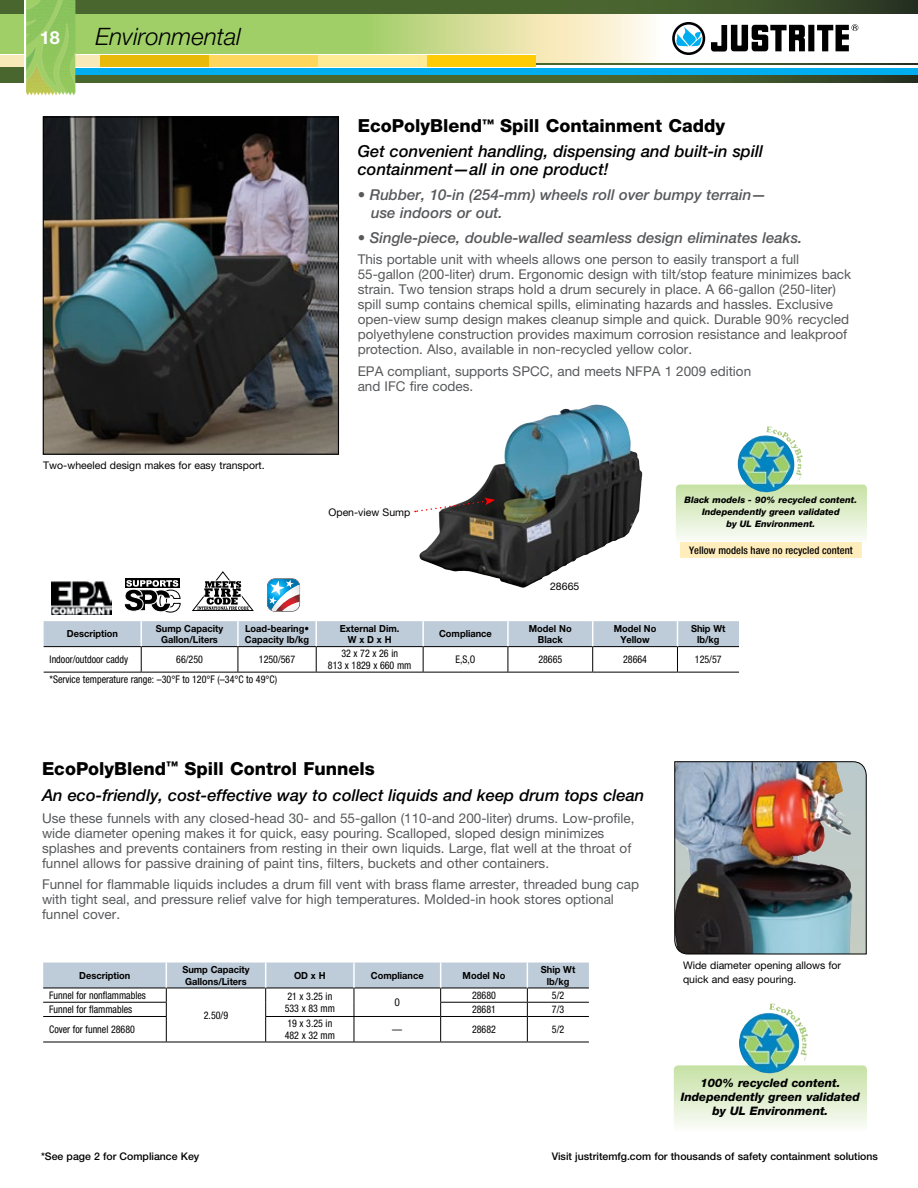
<style>
.page{position:relative;width:918px;height:1188px;background:#fff}
.page>*{position:absolute;margin:0;border:0;box-sizing:border-box;transform-origin:0 0}
.t1{font:italic 300 24px "Helvetica Neue LT Std";color:#000}
.t2{font:800 18px "Helvetica Neue LT Std";color:#000}
.t3{font:700 18px "Helvetica Neue LT Std";color:#fff}
.t4{font:italic 500 16.5px/18px "Helvetica Neue LT Std";color:#000}
.t5{font:italic 500 15px/18px "Helvetica Neue LT Std";color:#58595b}
.t6{font:13.5px/15px "Helvetica Neue LT Std";color:#58595b}
.t7{font:italic 800 11.7px/14.1px "Helvetica Neue LT Std";color:#000;text-align:center}
.t8{font:condensed 10.5px/11.2px "Helvetica Neue LT Std";color:#000;scale:.95 1}
.t9{font:10.5px/13.5px "Helvetica Neue LT Std";color:#000}
.t10{font:500 10.5px "Helvetica Neue LT Std";color:#000}
.t11{font:500 condensed 10.5px "Helvetica Neue LT Std";color:#000}
.t12{font:700 9.75px/11.7px "Helvetica Neue LT Std";color:#000;text-align:center;scale:.95 1}
.t13{font:italic 800 9px/12px "Helvetica Neue LT Std";color:#000;text-align:center}
</style>
<div class="page">
<svg style="left:356px;top:0;width:562px;height:83px;background:#446139"></svg>
<svg style="left:356px;top:14px;width:561px;height:49px"></svg>
<div style="left:35px;top:67px;width:883px;height:7px;background:#00aeef"></div>
<hr style="left:35px;top:66px;width:883px;height:2px;background:#fff">
<hr style="left:0;top:54px;width:535px;height:2px;background:#fff">
<svg style="left:672px;top:22px;width:186px;height:33px"></svg>
<div style="left:423px;top:55px;width:112px;height:12px;background:#ffcb05"></div>
<div style="left:314px;top:55px;width:113px;height:12px;background:#ffeb95"></div>
<img style="left:0;top:0;width:356px;height:128px">
<hr style="left:917px;top:14px;width:1px;height:49px;background:#fff">
<svg style="left:267px;top:578px;width:33px;height:34px"></svg>
<img style="left:52px;top:581px;width:59px;height:33px">
<div style="left:125px;top:579px;width:54px;height:9px;background:#000"></div>
<svg style="left:124px;top:580px;width:56px;height:32px"></svg>
<svg style="left:192px;top:571px;width:61px;height:40px"></svg>
<hr style="left:44px;top:672px;width:97px;height:1px;background:#000">
<hr style="left:141px;top:672px;width:97px;height:1px;background:#000">
<hr style="left:238px;top:672px;width:78px;height:1px;background:#000">
<hr style="left:316px;top:672px;width:107px;height:1px;background:#000">
<hr style="left:423px;top:672px;width:85px;height:1px;background:#000">
<hr style="left:508px;top:672px;width:85px;height:1px;background:#000">
<hr style="left:593px;top:672px;width:84px;height:1px;background:#000">
<hr style="left:677px;top:672px;width:62px;height:1px;background:#000">
<svg style="left:44px;top:621px;width:695px;height:51px"></svg>
<hr style="left:43px;top:1042px;width:123px;height:1px;background:#000">
<hr style="left:166px;top:1042px;width:100px;height:1px;background:#000">
<hr style="left:266px;top:1042px;width:88px;height:1px;background:#000">
<hr style="left:354px;top:1042px;width:87px;height:1px;background:#000">
<hr style="left:441px;top:1042px;width:86px;height:1px;background:#000">
<hr style="left:527px;top:1042px;width:62px;height:1px;background:#000">
<svg style="left:43px;top:963px;width:546px;height:79px"></svg>
<img style="left:419px;top:405px;width:223px;height:183px">
<svg style="left:415px;top:498px;width:80px;height:15px"></svg>
<img style="left:45px;top:118px;width:292px;height:335px">
<div style="left:43px;top:116px;width:296px;height:339px;border:1px solid #000"></div>
<img style="left:674px;top:761px;width:193px;height:194px">
<svg style="left:674px;top:1065px;width:193px;height:61px;background:#daebcb"></svg>
<img style="left:740px;top:1003px;width:53px;height:33px">
<svg style="left:676px;top:485px;width:191px;height:58px;background:#ddecce"></svg>
<img style="left:738px;top:426px;width:50px;height:36px">
<div style="left:680px;top:543px;width:182px;height:15px;background:#ffedbb"></div>
<h2 class="t3" style="left:40px;top:26px;width:22px">18</h2>
<h1 class="t1" style="left:96px;top:22px;width:147px">Environmental</h1>
<p class="t9" style="left:43px;top:458px;width:223px">Two-wheeled design makes for easy transport.</p>
<h2 class="t2" style="left:358px;top:115px;width:369px">EcoPolyBlend<sup>™</sup> Spill Containment Caddy</h2>
<p class="t4" style="left:358px;top:142px;width:407px">Get convenient handling, dispensing and built-in spill containment—all in one product!</p>
<p class="t5" style="left:371px;top:185px;width:397px;text-indent:-14px">• Rubber, 10-in (254-mm) wheels roll over bumpy terrain— use indoors or out.</p>
<p class="t5" style="left:358px;top:228px;width:446px">• Single-piece, double-walled seamless design eliminates leaks.</p>
<p class="t6" style="left:358px;top:252px;width:495px">This portable unit with wheels allows one person to easily transport a full 55‐gallon (200‐liter) drum. Ergonomic design with tilt/stop feature minimizes back strain. Two tension straps hold a drum securely in place. A 66‐gallon (250-liter) spill sump contains chemical spills, eliminating hazards and hassles. Exclusive open-view sump design makes cleanup simple and quick. Durable 90% recycled polyethylene construction provides maximum corrosion resistance and leakproof protection. Also, available in non-recycled yellow color.</p>
<p class="t6" style="left:358px;top:364px;width:395px">EPA compliant, supports SPCC, and meets NFPA 1 2009 edition and IFC fire codes.</p>
<p class="t9" style="left:328px;top:505px;width:83px">Open-view Sump</p>
<p class="t9" style="left:550px;top:579px;width:31px">28665</p>
<p class="t13" style="left:685px;top:494px;width:174px">Black models - 90% recycled content.<br>Independently green validated<br>by UL Environment.</p>
<p class="t11" style="left:689px;top:544px;width:165px">Yellow models have no recycled content</p>
<p class="t12" style="left:67px;top:628px;width:55px">Description</p>
<p class="t12" style="left:156px;top:622px;width:72px">Sump Capacity<br>Gallon/Liters</p>
<p class="t12" style="left:245px;top:622px;width:69px;text-align:left">Load-bearing•<br>Capacity lb/kg</p>
<p class="t12" style="left:340px;top:622px;width:64px">External Dim.<br>W x D x H</p>
<p class="t12" style="left:439px;top:628px;width:57px">Compliance</p>
<p class="t12" style="left:529px;top:622px;width:47px">Model No<br>Black</p>
<p class="t12" style="left:614px;top:622px;width:47px">Model No<br>Yellow</p>
<p class="t12" style="left:691px;top:622px;width:38px">Ship Wt lb/kg</p>
<p class="t8" style="left:50px;top:654px;width:84px">Indoor/outdoor caddy</p>
<p class="t8" style="left:176px;top:654px;width:30px">66/250</p>
<p class="t8" style="left:259px;top:654px;width:40px">1250/567</p>
<p class="t8" style="left:328px;top:648px;width:89px;text-align:center">32 x 72 x 26 in<br>813 x 1829 x 660 mm</p>
<p class="t8" style="left:456px;top:654px;width:22px">E,S,O</p>
<p class="t8" style="left:538px;top:654px;width:27px">28665</p>
<p class="t8" style="left:623px;top:654px;width:27px">28664</p>
<p class="t8" style="left:695px;top:654px;width:30px">125/57</p>
<p class="t8" style="left:50px;top:674px;width:241px">*Service temperature range: –30°F to 120°F (–34°C to 49°C)</p>
<h2 class="t2" style="left:42px;top:758px;width:334px">EcoPolyBlend<sup>™</sup> Spill Control Funnels</h2>
<p class="t4" style="left:42px;top:786px;width:604px">An eco-friendly, cost-effective way to collect liquids and keep drum tops clean</p>
<p class="t6" style="left:42px;top:810px;width:594px">Use these funnels with any closed-head 30‐ and 55‐gallon (110-and 200-liter) drums. Low-profile, wide diameter opening makes it for quick, easy pouring. Scalloped, sloped design minimizes splashes and prevents containers from resting in their own liquids. Large, flat well at the throat of funnel allows for passive draining of paint tins, filters, buckets and other containers.</p>
<p class="t6" style="left:42px;top:877px;width:599px">Funnel for flammable liquids includes a drum fill vent with brass flame arrester, threaded bung cap with tight seal, and pressure relief valve for high temperatures. Molded-in hook stores optional funnel cover.</p>
<p class="t12" style="left:79px;top:969px;width:55px">Description</p>
<p class="t12" style="left:182px;top:963px;width:72px;text-align:left">Sump Capacity<br>Gallons/Liters</p>
<p class="t12" style="left:294px;top:969px;width:35px">OD x H</p>
<p class="t12" style="left:371px;top:969px;width:57px">Compliance</p>
<p class="t12" style="left:463px;top:969px;width:47px">Model No</p>
<p class="t12" style="left:541px;top:963px;width:38px">Ship Wt lb/kg</p>
<p class="t8" style="left:49px;top:989px;width:103px">Funnel for nonflammables</p>
<p class="t8" style="left:204px;top:1009px;width:27px">2.50/9</p>
<p class="t8" style="left:472px;top:989px;width:27px">28680</p>
<p class="t8" style="left:552px;top:989px;width:14px">5/2</p>
<p class="t8" style="left:285px;top:991px;width:54px">21 x 3.25 in<br>533 x 83 mm</p>
<p class="t8" style="left:395px;top:997px;width:7px">O</p>
<p class="t8" style="left:49px;top:1004px;width:89px">Funnel for flammables</p>
<p class="t8" style="left:472px;top:1004px;width:27px">28681</p>
<p class="t8" style="left:552px;top:1004px;width:14px">7/3</p>
<p class="t8" style="left:49px;top:1024px;width:92px">Cover for funnel 28680</p>
<p class="t8" style="left:285px;top:1018px;width:54px">19 x 3.25 in<br>482 x 32 mm</p>
<p class="t8" style="left:392px;top:1024px;width:12px">—</p>
<p class="t8" style="left:472px;top:1024px;width:27px">28682</p>
<p class="t8" style="left:552px;top:1024px;width:14px">5/2</p>
<p class="t9" style="left:683px;top:959px;width:160px">Wide diameter opening allows for quick and easy pouring.</p>
<p class="t7" style="left:681px;top:1075px;width:181px">100% recycled content.<br>Independently green validated by UL Environment.</p>
<p class="t10" style="left:41px;top:1150px;width:160px">*See page 2 for Compliance Key</p>
<p class="t10" style="left:552px;top:1150px;width:328px">Visit justritemfg.com for thousands of safety containment solutions</p>
</div>
